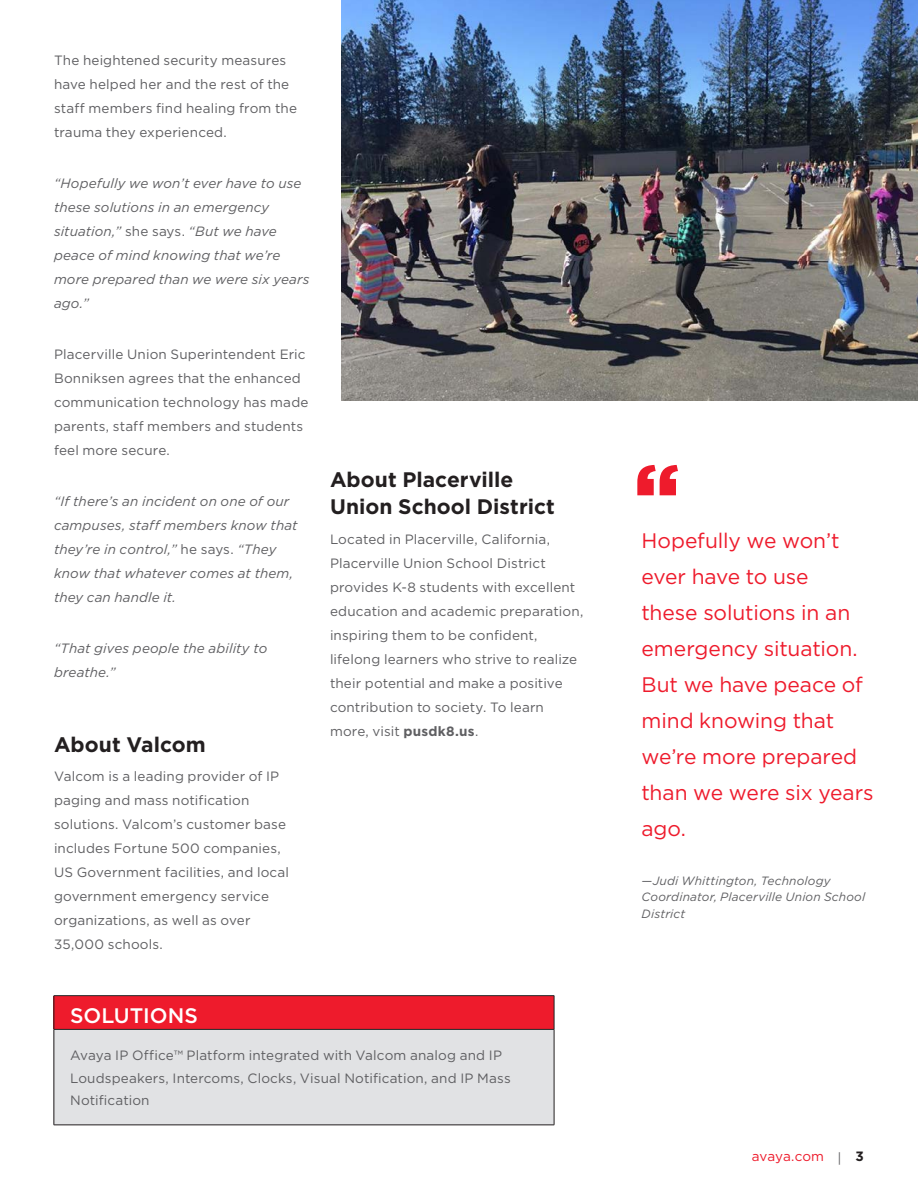
<style>
.page{position:relative;width:918px;height:1188px;background:#fff}
.page>*{position:absolute;margin:0;border:0;box-sizing:border-box;transform-origin:0 0}
.t1{font:900 84px "Gotham";color:#ee1b2c}
.Quotes{font:21px/36px "Gotham";letter-spacing:-.005em;color:#ee1b2c}
.Body_Header{font:700 21px/27px "Gotham";color:#231f20}
.Table_Header{font:500 21px "Gotham";color:#fff}
.Body_copy{font:13.5px/24px "Gotham";letter-spacing:.01em;color:#5f5f62}
.Body_copy-2{font:italic 13.5px/24px "Gotham";letter-spacing:.01em;color:#5f5f62}
.Table_Copy{font:13.5px/22.5px "Gotham";letter-spacing:.01em;color:#5f5f62}
.t2{font:13.5px "Gotham";color:#ee1b2c}
.Quote_description{font:italic 12px/16.5px "Gotham";letter-spacing:.015em;color:#5f5f62}
.s1{font-style:normal}
.s2{font-weight:700}
.s3{color:#5f5f62}
.s4{font-weight:700;color:#231f20}
</style>
<div class="page">
<img style="left:341px;top:0;width:577px;height:401px">
<div style="left:54px;top:996px;width:500px;height:33px;background:#ee1b2c"></div>
<div style="left:54px;top:1029px;width:500px;height:96px;background:#e1e2e4"></div>
<hr style="left:554px;top:996px;width:1px;height:33px;background:#231f20">
<hr style="left:54px;top:1029px;width:500px;height:1px;background:#231f20">
<hr style="left:54px;top:1030px;width:1px;height:95px;background:#231f20">
<hr style="left:554px;top:1030px;width:1px;height:95px;background:#231f20">
<hr style="left:54px;top:1125px;width:500px;height:1px;background:#231f20">
<hr style="left:54px;top:995px;width:500px;height:1px;background:#231f20">
<hr style="left:54px;top:996px;width:1px;height:33px;background:#231f20">
<p class="Body_copy" style="left:54px;top:48px;width:245px">The heightened security measures have helped her and the rest of the staff members find healing from the trauma they experienced.</p>
<p class="Body_copy-2" style="left:54px;top:172px;width:257px">“Hopefully we won’t ever have to use these solutions in an emergency situation,” <span class="s1">she says.</span> “But we have peace of mind knowing that we’re more prepared than we were six years ago.”</p>
<p class="Body_copy" style="left:54px;top:342px;width:256px">Placerville Union Superintendent Eric Bonniksen agrees that the enhanced communication technology has made parents, staff members and students feel more secure.</p>
<p class="Body_copy-2" style="left:54px;top:490px;width:245px">“If there’s an incident on one of our campuses, staff members know that they’re in control,” <span class="s1">he says.</span> “They know that whatever comes at them, they can handle it.</p>
<p class="Body_copy-2" style="left:54px;top:637px;width:215px">“That gives people the ability to breathe.”</p>
<p class="Body_Header" style="left:54px;top:730px;width:153px">About Valcom</p>
<p class="Body_copy" style="left:54px;top:764px;width:237px">Valcom is a leading provider of IP paging and mass notification solutions. Valcom’s customer base includes Fortune 500 companies,<br>US Government facilities, and local government emergency service organizations, as well as over<br>35,000 schools.</p>
<p class="Body_Header" style="left:330px;top:466px;width:226px">About Placerville<br>Union School District</p>
<p class="Body_copy" style="left:330px;top:527px;width:255px">Located in Placerville, California, Placerville Union School District provides K-8 students with excellent education and academic preparation, inspiring them to be confident, lifelong learners who strive to realize their potential and make a positive contribution to society. To learn more, visit <span class="s2">pusdk8.us</span>.</p>
<p class="Table_Header" style="left:70px;top:1003px;width:129px">SOLUTIONS</p>
<p class="Table_Copy" style="left:70px;top:1044px;width:442px">Avaya IP Office™ Platform integrated with Valcom analog and IP<br>Loudspeakers, Intercoms, Clocks, Visual Notification, and IP Mass<br>Notification</p>
<h1 class="t1" style="left:634px;top:446px;width:47px">“</h1>
<p class="Quotes" style="left:641px;top:522px;width:234px">Hopefully we won’t ever have to use<br>these solutions in an emergency situation.<br>But we have peace of mind knowing that we’re more prepared than we were six years ago.</p>
<p class="Quote_description" style="left:641px;top:872px;width:225px">—Judi Whittington, Technology<br>Coordinator, Placerville Union School<br>District</p>
<p class="t2" style="left:752px;top:1149px;width:114px">avaya.com <span class="s3">|</span> <span class="s4">3</span></p>
</div>
